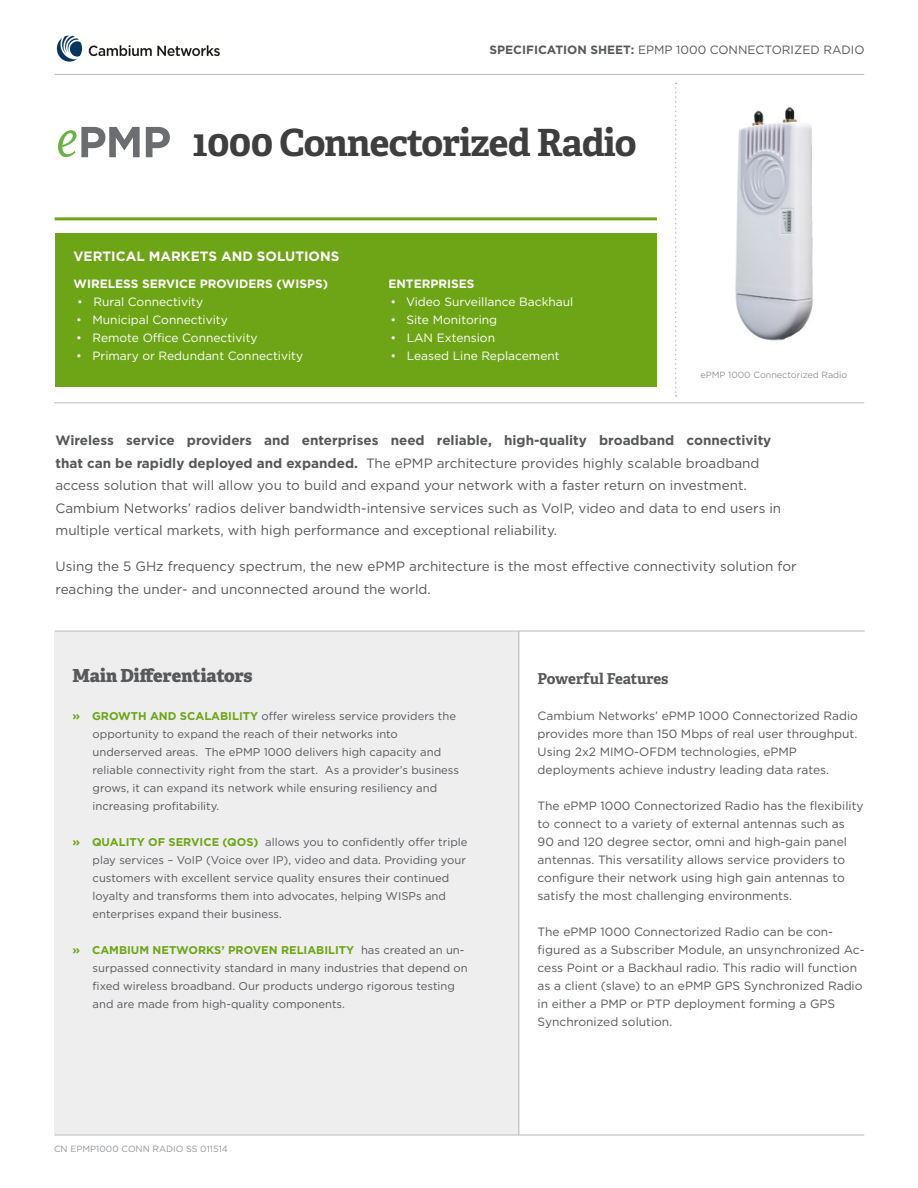
<style>
.page{position:relative;width:918px;height:1188px;background:#fff}
.page>*{position:absolute;margin:0;border:0;box-sizing:border-box;transform-origin:0 0}
.t1{font:700 37.5px "Adelle";letter-spacing:-.02em;color:#3e3e3f}
.Lead_In{font:800 18px "Adelle";color:#57585a}
.Sub_Heading_Small{font:700 15px "Adelle";letter-spacing:-.01em;color:#57585a}
.Lead_In-2{font:13.5px/22.5px "Gotham";color:#57585a}
.t2{font:700 13.5px "Gotham";color:#fff}
.t3{font:12px/18px "Gotham";color:#57585a}
.t4{font:12px "Gotham";color:#fff}
.t5{font:700 12px "Gotham";color:#fff}
.t6{font:11.25px/18px "Gotham";color:#57585a}
.Caption_Center{font:9px "Gotham";color:#939598}
.s1{font-weight:700}
.s2{font-weight:700;font-size:12px;color:#6ea516}
.s3{font-weight:700;color:#6ea516}
</style>
<div class="page">
<img style="left:619px;top:74px;width:246px;height:267px">
<div style="left:54px;top:631px;width:466px;height:504px;background:#eeeeef"></div>
<hr style="left:55px;top:217px;width:602px;height:3px;background:#6ea516">
<hr style="left:55px;top:74px;width:809px;height:1px;background:#bcbdc0">
<hr style="left:55px;top:1135px;width:809px;height:1px;background:#bcbdc0">
<hr style="left:55px;top:631px;width:810px;height:1px;background:#bcbdc0">
<hr style="left:54px;top:403px;width:810px;height:1px;background:#bcbdc0">
<svg style="left:675px;top:82px;width:2px;height:315px"></svg>
<img style="left:56px;top:35px;width:164px;height:27px">
<hr style="left:518px;top:631px;width:1px;height:504px;background:#bcbdc0">
<div style="left:55px;top:233px;width:602px;height:154px;background:#6ea516"></div>
<svg style="left:58px;top:127px;width:112px;height:30px"></svg>
<p class="t3" style="left:490px;top:40px;width:377px"><span class="s1">SPECIFICATION SHEET:</span> EPMP 1000 CONNECTORIZED RADIO</p>
<p class="t1" style="left:193px;top:118px;width:446px">1000 Connectorized Radio</p>
<p class="t2" style="left:74px;top:247px;width:267px">VERTICAL MARKETS AND SOLUTIONS</p>
<p class="t5" style="left:74px;top:276px;width:256px">WIRELESS SERVICE PROVIDERS (WISPS)</p>
<p class="t4" style="left:77px;top:294px;width:128px">• Rural Connectivity</p>
<p class="t4" style="left:76px;top:312px;width:153px">• Municipal Connectivity</p>
<p class="t4" style="left:76px;top:330px;width:183px">• Remote Office Connectivity</p>
<p class="t4" style="left:76px;top:348px;width:228px">• Primary or Redundant Connectivity</p>
<p class="t5" style="left:388px;top:276px;width:88px">ENTERPRISES</p>
<p class="t4" style="left:390px;top:294px;width:184px">• Video Surveillance Backhaul</p>
<p class="t4" style="left:390px;top:312px;width:108px">• Site Monitoring</p>
<p class="t4" style="left:390px;top:330px;width:106px">• LAN Extension</p>
<p class="t4" style="left:390px;top:348px;width:171px">• Leased Line Replacement</p>
<p class="Caption_Center" style="left:700px;top:369px;width:149px">ePMP 1000 Connectorized Radio</p>
<p class="Lead_In-2" style="left:56px;top:429px;width:727px"><span class="s1">Wireless service providers and enterprises need reliable, high-quality broadband connectivity that can be rapidly deployed and expanded.</span> The ePMP architecture provides highly scalable broadband access solution that will allow you to build and expand your network with a faster return on investment.<br>Cambium Networks’ radios deliver bandwidth-intensive services such as VoIP, video and data to end users in multiple vertical markets, with high performance and exceptional reliability.</p>
<p class="Lead_In-2" style="left:56px;top:555px;width:743px">Using the 5 GHz frequency spectrum, the new ePMP architecture is the most effective connectivity solution for reaching the under- and unconnected around the world.</p>
<p class="Lead_In" style="left:72px;top:664px;width:182px">Main Differentiators</p>
<p class="t6" style="left:93px;top:707px;width:368px;text-indent:-20px"><span class="s2">»</span> <span class="s3">GROWTH AND SCALABILITY</span> offer wireless service providers the opportunity to expand the reach of their networks into underserved areas. The ePMP 1000 delivers high capacity and reliable connectivity right from the start. As a provider’s business grows, it can expand its network while ensuring resiliency and increasing profitability.</p>
<p class="t6" style="left:93px;top:833px;width:376px;text-indent:-20px"><span class="s2">»</span> <span class="s3">QUALITY OF SERVICE (QOS)</span> allows you to confidently offer triple play services – VoIP (Voice over IP), video and data. Providing your customers with excellent service quality ensures their continued loyalty and transforms them into advocates, helping WISPs and enterprises expand their business.</p>
<p class="t6" style="left:93px;top:941px;width:377px;text-indent:-20px"><span class="s2">»</span> <span class="s3">CAMBIUM NETWORKS’ PROVEN RELIABILITY</span> has created an un&shy;surpassed connectivity standard in many industries that depend on fixed wireless broadband. Our products undergo rigorous testing and are made from high-quality components.</p>
<p class="Caption_Center" style="left:54px;top:1143px;width:175px">CN EPMP1000 CONN RADIO SS 011514</p>
<p class="Sub_Heading_Small" style="left:538px;top:669px;width:132px">Powerful Features</p>
<p class="t3" style="left:538px;top:706px;width:322px">Cambium Networks’ ePMP 1000 Connectorized Radio provides more than 150 Mbps of real user throughput.<br>Using 2x2 MIMO-OFDM technologies, ePMP deployments achieve industry leading data rates.</p>
<p class="t3" style="left:538px;top:796px;width:327px">The ePMP 1000 Connectorized Radio has the flexibility to connect to a variety of external antennas such as 90 and 120 degree sector, omni and high-gain panel antennas. This versatility allows service providers to configure their network using high gain antennas to satisfy the most challenging environments.</p>
<p class="t3" style="left:538px;top:922px;width:329px">The ePMP 1000 Connectorized Radio can be con&shy;figured as a Subscriber Module, an unsynchronized Ac&shy;cess Point or a Backhaul radio. This radio will function as a client (slave) to an ePMP GPS Synchronized Radio in either a PMP or PTP deployment forming a GPS Synchronized solution.</p>
</div>
